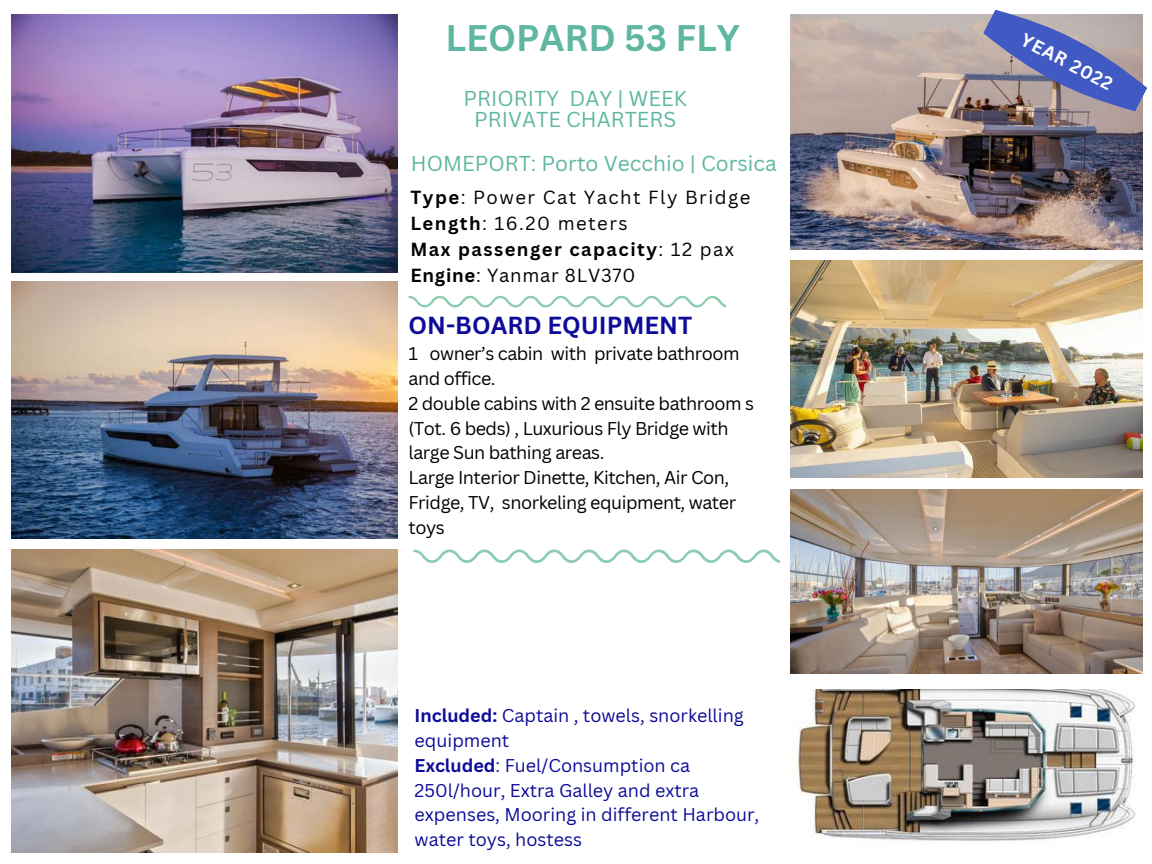
<style>
.page{position:relative;width:1152px;height:864px;background:#fff}
.page>*{position:absolute;margin:0;border:0;box-sizing:border-box;transform-origin:0 0}
.t1{font:700 36px "Canva Sans";color:#5fb7a1}
.t2{font:700 24px "Canva Sans";color:#0e0b99}
.t3{font:21px/21.3px "Canva Sans";color:#5fb7a1;text-align:center}
.t4{font:18.45px/25.8px "Canva Sans";letter-spacing:.08em;color:#000}
.t5{font:18px/24.8px "Canva Sans";letter-spacing:-.025em;color:#000}
.t6{font:18px/24.8px "Canva Sans";color:#0e0b99}
.t7{font:700 18px "Canva Sans";color:#fff}
.s1{font-weight:700}
</style>
<div class="page">
<svg style="left:408px;top:296px;width:318px;height:11px"></svg>
<svg style="left:413px;top:550px;width:366px;height:13px"></svg>
<img style="left:790px;top:14px;width:353px;height:236px">
<svg style="left:983px;top:10px;width:164px;height:101px;background:#8688b1"></svg>
<img style="left:12px;top:282px;width:386px;height:256px">
<img style="left:12px;top:14px;width:386px;height:258px">
<img style="left:12px;top:550px;width:386px;height:302px">
<img style="left:790px;top:261px;width:353px;height:217px">
<img style="left:790px;top:489px;width:353px;height:185px">
<img style="left:797px;top:690px;width:338px;height:151px">
<h1 class="t1" style="left:445px;top:13px;width:296px">LEOPARD 53 FLY</h1>
<p class="t3" style="left:464px;top:87px;width:225px">PRIORITY DAY | WEEK<br>PRIVATE CHARTERS</p>
<p class="t3" style="left:411px;top:152px;width:368px">HOMEPORT: Porto Vecchio | Corsica</p>
<p class="t4" style="left:410px;top:184px;width:342px"><span class="s1">Type</span>: Power Cat Yacht Fly Bridge<br><span class="s1">Length</span>: 16.20 meters<br><span class="s1">Max passenger capacity</span>: 12 pax<br><span class="s1">Engine</span>: Yanmar 8LV370</p>
<h2 class="t2" style="left:409px;top:308px;width:285px">ON-BOARD EQUIPMENT</h2>
<p class="t5" style="left:409px;top:341px;width:347px">1 owner’s cabin with private bathroom and office.<br>2 double cabins with 2 ensuite bathroom s (Tot. 6 beds) , Luxurious Fly Bridge with large Sun bathing areas.<br>Large Interior Dinette, Kitchen, Air Con,<br>Fridge, TV, snorkeling equipment, water toys</p>
<p class="t6" style="left:415px;top:703px;width:346px"><span class="s1">Included:</span> Captain , towels, snorkelling equipment<br><span class="s1">Excluded</span>: Fuel/Consumption ca<br>250l/hour, Extra Galley and extra expenses, Mooring in different Harbour, water toys, hostess</p>
<p class="t7" style="left:1028px;top:27px;width:102px;rotate:28deg">YEAR 2022</p>
</div>
